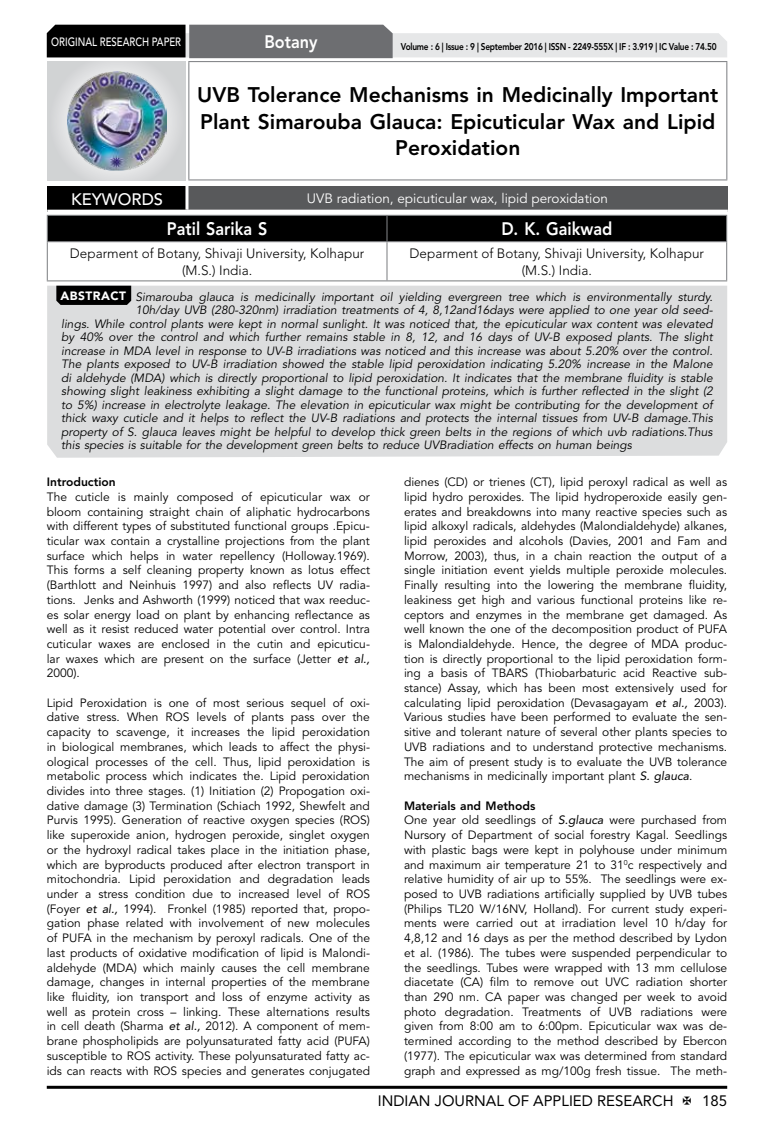
<style>
.page{position:relative;width:774px;height:1136px;background:#fff}
.page>*{position:absolute;margin:0;border:0;box-sizing:border-box;transform-origin:0 0}
.t1{font:800 21px/26.2px "Avenir LT Std";color:#000;text-align:center}
.t2{font:800 18px "Avenir LT Std";color:#fff;scale:.9 1}
.t3{font:500 16.5px "Avenir LT Std";color:#fff}
.t4{font:15px "Avenir LT Std";color:#000}
.t5{font:300 13.5px/16.2px "Avenir LT Std";color:#000;text-align:center}
.t6{font:13.5px "Avenir LT Std";color:#fff}
.t7{font:12px/14.7px "Avenir LT Std";color:#000;text-align:justify}
.t8{font:italic 12px "Avenir LT Std";color:#000}
.t9{font:500 12px "Avenir LT Std";color:#fff;scale:.8 1}
.t10{font:800 12px "Avenir LT Std";color:#000}
.t11{font:800 9.75px "Avenir LT Std";letter-spacing:-.03em;color:#000;scale:.85 1}
.s1{font-weight:900;font-style:normal;color:#fff}
.s2{font-style:italic}
.s3{font-weight:800}
</style>
<div class="page">
<hr style="left:47px;top:1085px;width:680px;height:3px;background:#000">
<div style="left:48px;top:62px;width:137px;height:118px;background:linear-gradient(to right,#d9dadb,#d9dadb)"></div>
<img style="left:68px;top:71px;width:99px;height:100px">
<svg style="left:47px;top:25px;width:680px;height:33px;background:#979899"></svg>
<hr style="left:188px;top:61px;width:539px;height:1px;background:#808285">
<hr style="left:188px;top:62px;width:1px;height:117px;background:#808285">
<hr style="left:726px;top:62px;width:1px;height:117px;background:#808285">
<hr style="left:188px;top:179px;width:539px;height:1px;background:#808285">
<div style="left:47px;top:215px;width:680px;height:26px;background:#000"></div>
<hr style="left:47px;top:241px;width:340px;height:1px;background:#808285">
<hr style="left:47px;top:242px;width:1px;height:38px;background:#808285">
<hr style="left:387px;top:241px;width:340px;height:1px;background:#808285">
<hr style="left:386px;top:242px;width:1px;height:38px;background:#808285">
<hr style="left:726px;top:242px;width:1px;height:38px;background:#808285">
<hr style="left:47px;top:280px;width:340px;height:1px;background:#808285">
<hr style="left:387px;top:280px;width:340px;height:1px;background:#808285">
<div style="left:47px;top:285px;width:680px;height:172px;background:#dcddde"></div>
<svg style="left:56px;top:285px;width:75px;height:20px"></svg>
<div style="left:47px;top:186px;width:140px;height:25px;background:#000"></div>
<div style="left:187px;top:186px;width:541px;height:25px;background:#58595b"></div>
<hr style="left:185px;top:186px;width:3px;height:24px;background:#fff">
<hr style="left:47px;top:210px;width:140px;height:3px;background:#fff">
<hr style="left:187px;top:210px;width:541px;height:3px;background:#fff">
<p class="t9" style="left:51px;top:34px;width:163px">ORIGINAL RESEARCH PAPER</p>
<h2 class="t2" style="left:264px;top:31px;width:60px">Botany</h2>
<p class="t11" style="left:401px;top:41px;width:373px">Volume : 6 | Issue : 9 | September 2016 | ISSN - 2249-555X | IF : 3.919 | IC Value : 74.50</p>
<h1 class="t1" style="left:197px;top:82px;width:523px">UVB Tolerance Mechanisms in Medicinally Important<br>Plant Simarouba Glauca: Epicuticular Wax and Lipid<br>Peroxidation</h1>
<h3 class="t3" style="left:71px;top:189px;width:94px">KEYWORDS</h3>
<p class="t6" style="left:307px;top:190px;width:302px">UVB radiation, epicuticular wax, lipid peroxidation</p>
<h2 class="t2" style="left:167px;top:218px;width:113px">Patil Sarika S</h2>
<h2 class="t2" style="left:501px;top:218px;width:125px">D. K. Gaikwad</h2>
<p class="t5" style="left:70px;top:245px;width:296px">Deparment of Botany, Shivaji University, Kolhapur (M.S.) India.</p>
<p class="t5" style="left:410px;top:245px;width:296px">Deparment of Botany, Shivaji University, Kolhapur (M.S.) India.</p>
<p class="t8" style="left:61px;top:290px;width:653px"><span class="s1">ABSTRACT</span> Simarouba glauca is medicinally important oil yielding evergreen tree which is environmentally sturdy.</p>
<p class="t8" style="left:135px;top:303px;width:579px">10h/day UVB (280-320nm) irradiation treatments of 4, 8,12and16days were applied to one year old seed-</p>
<p class="t8" style="left:61px;top:317px;width:653px">lings. While control plants were kept in normal sunlight. It was noticed that, the epicuticular wax content was elevated</p>
<p class="t8" style="left:61px;top:330px;width:653px">by 40% over the control and which further remains stable in 8, 12, and 16 days of UV-B exposed plants. The slight</p>
<p class="t8" style="left:61px;top:344px;width:653px">increase in MDA level in response to UV-B irradiations was noticed and this increase was about 5.20% over the control.</p>
<p class="t8" style="left:61px;top:357px;width:653px">The plants exposed to UV-B irradiation showed the stable lipid peroxidation indicating 5.20% increase in the Malone</p>
<p class="t8" style="left:61px;top:371px;width:653px">di aldehyde (MDA) which is directly proportional to lipid peroxidation. It indicates that the membrane fluidity is stable</p>
<p class="t8" style="left:61px;top:384px;width:653px">showing slight leakiness exhibiting a slight damage to the functional proteins, which is further reflected in the slight (2</p>
<p class="t8" style="left:61px;top:398px;width:653px">to 5%) increase in electrolyte leakage. The elevation in epicuticular wax might be contributing for the development of</p>
<p class="t8" style="left:61px;top:411px;width:653px">thick waxy cuticle and it helps to reflect the UV-B radiations and protects the internal tissues from UV-B damage.This</p>
<p class="t8" style="left:61px;top:425px;width:653px">property of S. glauca leaves might be helpful to develop thick green belts in the regions of which uvb radiations.Thus</p>
<p class="t8" style="left:61px;top:438px;width:572px">this species is suitable for the development green belts to reduce UVBradiation effects on human beings</p>
<p class="t10" style="left:47px;top:475px;width:70px">Introduction</p>
<p class="t7" style="left:47px;top:489px;width:325px">The cuticle is mainly composed of epicuticular wax or bloom containing straight chain of aliphatic hydrocarbons with different types of substituted functional groups .Epicu&shy;ticular wax contain a crystalline projections from the plant surface which helps in water repellency (Holloway.1969).<br>This forms a self cleaning property known as lotus effect (Barthlott and Neinhuis 1997) and also reflects UV radia&shy;tions. Jenks and Ashworth (1999) noticed that wax reeduc&shy;es solar energy load on plant by enhancing reflectance as well as it resist reduced water potential over control. Intra cuticular waxes are enclosed in the cutin and epicuticu&shy;lar waxes which are present on the surface (Jetter <span class="s2">et al., </span>2000).</p>
<p class="t7" style="left:47px;top:695px;width:325px">Lipid Peroxidation is one of most serious sequel of oxi&shy;dative stress. When ROS levels of plants pass over the capacity to scavenge, it increases the lipid peroxidation in biological membranes, which leads to affect the physi&shy;ological processes of the cell. Thus, lipid peroxidation is metabolic process which indicates the. Lipid peroxidation divides into three stages. (1) Initiation (2) Propogation oxi&shy;dative damage (3) Termination (Schiach 1992, Shewfelt and Purvis 1995). Generation of reactive oxygen species (ROS) like superoxide anion, hydrogen peroxide, singlet oxygen or the hydroxyl radical takes place in the initiation phase, which are byproducts produced after electron transport in mitochondria. Lipid peroxidation and degradation leads under a stress condition due to increased level of ROS (Foyer <span class="s2">et al.,</span> 1994). Fronkel (1985) reported that, propo&shy;gation phase related with involvement of new molecules of PUFA in the mechanism by peroxyl radicals. One of the last products of oxidative modification of lipid is Malondi&shy;aldehyde (MDA) which mainly causes the cell membrane damage, changes in internal properties of the membrane like fluidity, ion transport and loss of enzyme activity as well as protein cross – linking. These alternations results in cell death (Sharma <span class="s2">et al.,</span> 2012). A component of mem&shy;brane phospholipids are polyunsaturated fatty acid (PUFA) susceptible to ROS activity. These polyunsaturated fatty ac&shy;ids can reacts with ROS species and generates conjugated</p>
<p class="t7" style="left:404px;top:475px;width:325px">dienes (CD) or trienes (CT), lipid peroxyl radical as well as lipid hydro peroxides. The lipid hydroperoxide easily gen&shy;erates and breakdowns into many reactive species such as lipid alkoxyl radicals, aldehydes (Malondialdehyde) alkanes, lipid peroxides and alcohols (Davies, 2001 and Fam and Morrow, 2003), thus, in a chain reaction the output of a single initiation event yields multiple peroxide molecules.<br>Finally resulting into the lowering the membrane fluidity, leakiness get high and various functional proteins like re&shy;ceptors and enzymes in the membrane get damaged. As well known the one of the decomposition product of PUFA is Malondialdehyde. Hence, the degree of MDA produc&shy;tion is directly proportional to the lipid peroxidation form&shy;ing a basis of TBARS (Thiobarbaturic acid Reactive sub&shy;stance) Assay, which has been most extensively used for calculating lipid peroxidation (Devasagayam <span class="s2">et al.,</span> 2003).<br>Various studies have been performed to evaluate the sen&shy;sitive and tolerant nature of several other plants species to UVB radiations and to understand protective mechanisms.<br>The aim of present study is to evaluate the UVB tolerance mechanisms in medicinally important plant <span class="s2">S. glauca</span>.</p>
<p class="t7" style="left:404px;top:798px;width:325px;text-align:left"><span class="s3">Materials and Methods<br></span>One year old seedlings of <span class="s2">S.glauca</span> were purchased from Nursory of Department of social forestry Kagal. Seedlings with plastic bags were kept in polyhouse under minimum and maximum air temperature 21 to 31<sup>0</sup>c respectively and relative humidity of air up to 55%. The seedlings were ex&shy;posed to UVB radiations artificially supplied by UVB tubes (Philips TL20 W/16NV, Holland). For current study experi&shy;ments were carried out at irradiation level 10 h/day for 4,8,12 and 16 days as per the method described by Lydon et al. (1986). The tubes were suspended perpendicular to the seedlings. Tubes were wrapped with 13 mm cellulose diacetate (CA) film to remove out UVC radiation shorter than 290 nm. CA paper was changed per week to avoid photo degradation. Treatments of UVB radiations were given from 8:00 am to 6:00pm. Epicuticular wax was de&shy;termined according to the method described by Ebercon (1977). The epicuticular wax was determined from standard graph and expressed as mg/100g fresh tissue. The meth-</p>
<p class="t4" style="left:378px;top:1091px;width:297px">INDIAN JOURNAL OF APPLIED RESEARCH</p>
<p class="t4" style="left:702px;top:1091px;width:27px">185</p>
</div>
